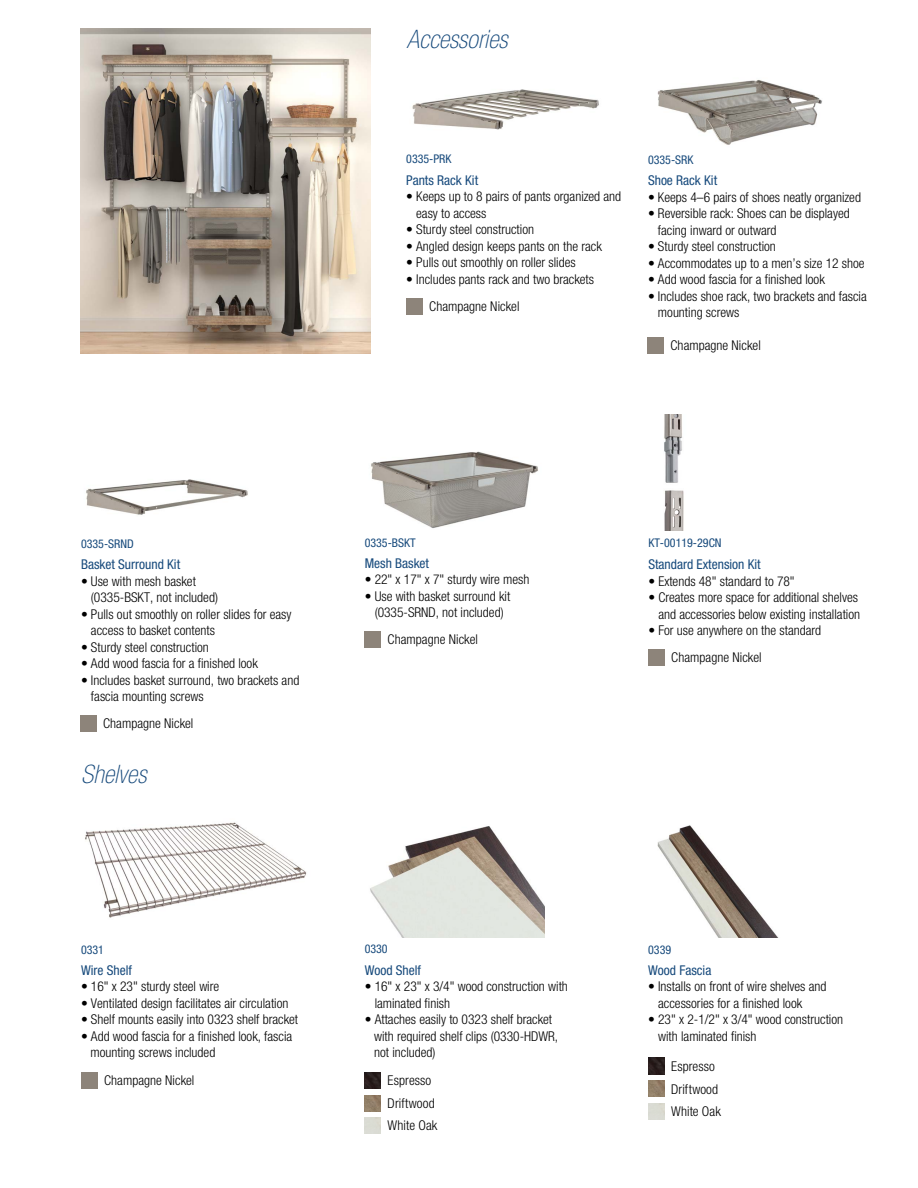
<style>
.page{position:relative;width:918px;height:1188px;background:#fff}
.page>*{position:absolute;margin:0;border:0;box-sizing:border-box;transform-origin:0 0}
.t1{font:italic 100 condensed 25.5px "Helvetica Neue";color:#174a7c}
.t2{font:300 condensed 13.5px/16.5px "Helvetica Neue";color:#000}
.t3{font:condensed 13.5px "Helvetica Neue";color:#174a7c}
.t4{font:condensed 12px "Helvetica Neue";color:#174a7c}
.s1{font-weight:400;font-stretch:normal}
</style>
<div class="page">
<img style="left:412px;top:89px;width:187px;height:41px">
<img style="left:657px;top:80px;width:165px;height:65px">
<img style="left:85px;top:822px;width:222px;height:96px">
<img style="left:370px;top:826px;width:175px;height:112px">
<img style="left:657px;top:825px;width:122px;height:113px">
<div style="left:406px;top:298px;width:16px;height:16px;background:#8d847a"></div>
<div style="left:648px;top:337px;width:16px;height:16px;background:#8d847a"></div>
<img style="left:371px;top:451px;width:167px;height:77px">
<div style="left:365px;top:632px;width:16px;height:16px;background:#8d847a"></div>
<img style="left:86px;top:479px;width:162px;height:36px">
<div style="left:80px;top:716px;width:16px;height:16px;background:#8d847a"></div>
<div style="left:81px;top:1072px;width:16px;height:17px;background:#8d847a"></div>
<img style="left:365px;top:1072px;width:16px;height:17px">
<img style="left:365px;top:1095px;width:16px;height:16px">
<div style="left:648px;top:650px;width:17px;height:16px;background:#8d847a"></div>
<img style="left:664px;top:415px;width:20px;height:115px">
<img style="left:648px;top:1058px;width:16px;height:16px">
<img style="left:648px;top:1081px;width:16px;height:16px">
<img style="left:80px;top:28px;width:290px;height:325px">
<h1 class="t1" style="left:407px;top:24px;width:102px">Accessories</h1>
<p class="t4" style="left:406px;top:152px;width:47px">0335-PRK</p>
<p class="t3" style="left:406px;top:172px;width:73px">Pants Rack Kit</p>
<p class="t2" style="left:416px;top:188px;width:207px;text-indent:-10px"><span class="s1">•</span> Keeps up to 8 pairs of pants organized and easy to access</p>
<p class="t2" style="left:406px;top:221px;width:129px"><span class="s1">•</span> Sturdy steel construction</p>
<p class="t2" style="left:406px;top:237px;width:197px"><span class="s1">•</span> Angled design keeps pants on the rack</p>
<p class="t2" style="left:406px;top:254px;width:171px"><span class="s1">•</span> Pulls out smoothly on roller slides</p>
<p class="t2" style="left:406px;top:270px;width:189px"><span class="s1">•</span> Includes pants rack and two brackets</p>
<p class="t2" style="left:429px;top:298px;width:92px">Champagne Nickel</p>
<p class="t4" style="left:648px;top:153px;width:47px">0335-SRK</p>
<p class="t3" style="left:648px;top:172px;width:71px">Shoe Rack Kit</p>
<p class="t2" style="left:648px;top:188px;width:215px"><span class="s1">•</span> Keeps 4–6 pairs of shoes neatly organized</p>
<p class="t2" style="left:658px;top:205px;width:193px;text-indent:-10px"><span class="s1">•</span> Reversible rack: Shoes can be displayed facing inward or outward</p>
<p class="t2" style="left:648px;top:238px;width:129px"><span class="s1">•</span> Sturdy steel construction</p>
<p class="t2" style="left:648px;top:254px;width:218px"><span class="s1">•</span> Accommodates up to a men’s size 12 shoe</p>
<p class="t2" style="left:648px;top:271px;width:178px"><span class="s1">•</span> Add wood fascia for a finished look</p>
<p class="t2" style="left:658px;top:287px;width:210px;text-indent:-10px"><span class="s1">•</span> Includes shoe rack, two brackets and fascia mounting screws</p>
<p class="t2" style="left:671px;top:336px;width:92px">Champagne Nickel</p>
<p class="t4" style="left:81px;top:537px;width:54px">0335-SRND</p>
<p class="t3" style="left:81px;top:557px;width:101px">Basket Surround Kit</p>
<p class="t2" style="left:91px;top:572px;width:129px;text-indent:-10px"><span class="s1">•</span> Use with mesh basket (0335-BSKT, not included)</p>
<p class="t2" style="left:91px;top:605px;width:202px;text-indent:-10px"><span class="s1">•</span> Pulls out smoothly on roller slides for easy access to basket contents</p>
<p class="t2" style="left:81px;top:638px;width:129px"><span class="s1">•</span> Sturdy steel construction</p>
<p class="t2" style="left:81px;top:655px;width:178px"><span class="s1">•</span> Add wood fascia for a finished look</p>
<p class="t2" style="left:91px;top:671px;width:210px;text-indent:-10px"><span class="s1">•</span> Includes basket surround, two brackets and fascia mounting screws</p>
<p class="t2" style="left:103px;top:715px;width:92px">Champagne Nickel</p>
<h1 class="t1" style="left:81px;top:760px;width:67px">Shelves</h1>
<p class="t4" style="left:81px;top:942px;width:25px">0331</p>
<p class="t3" style="left:81px;top:962px;width:52px">Wire Shelf</p>
<p class="t2" style="left:81px;top:978px;width:140px"><span class="s1">•</span> 16" x 23" sturdy steel wire</p>
<p class="t2" style="left:81px;top:995px;width:209px"><span class="s1">•</span> Ventilated design facilitates air circulation</p>
<p class="t2" style="left:81px;top:1011px;width:219px"><span class="s1">•</span> Shelf mounts easily into 0323 shelf bracket</p>
<p class="t2" style="left:90px;top:1028px;width:203px;text-indent:-9px"><span class="s1">•</span> Add wood fascia for a finished look, fascia mounting screws included</p>
<p class="t4" style="left:365px;top:535px;width:53px">0335-BSKT</p>
<p class="t3" style="left:365px;top:555px;width:66px">Mesh Basket</p>
<p class="t2" style="left:365px;top:571px;width:166px"><span class="s1">•</span> 22" x 17" x 7" sturdy wire mesh</p>
<p class="t2" style="left:365px;top:588px;width:147px;text-align:center"><span class="s1">•</span> Use with basket surround kit (0335-SRND, not included)</p>
<p class="t2" style="left:388px;top:631px;width:92px">Champagne Nickel</p>
<p class="t4" style="left:365px;top:942px;width:25px">0330</p>
<p class="t3" style="left:365px;top:962px;width:58px">Wood Shelf</p>
<p class="t2" style="left:375px;top:978px;width:195px;text-indent:-10px"><span class="s1">•</span> 16" x 23" x 3/4" wood construction with laminated finish</p>
<p class="t2" style="left:374px;top:1011px;width:186px;text-indent:-9px"><span class="s1">•</span> Attaches easily to 0323 shelf bracket with required shelf clips (0330-HDWR, not included)</p>
<p class="t2" style="left:104px;top:1072px;width:92px">Champagne Nickel</p>
<p class="t2" style="left:388px;top:1069px;width:51px;line-height:22.6px">Espresso<br>Driftwood<br>White Oak</p>
<p class="t4" style="left:648px;top:536px;width:75px">KT-00119-29CN</p>
<p class="t3" style="left:648px;top:557px;width:114px">Standard Extension Kit</p>
<p class="t2" style="left:648px;top:573px;width:148px"><span class="s1">•</span> Extends 48" standard to 78"</p>
<p class="t2" style="left:648px;top:589px;width:213px;text-align:right"><span class="s1">•</span> Creates more space for additional shelves and accessories below existing installation</p>
<p class="t2" style="left:648px;top:622px;width:174px"><span class="s1">•</span> For use anywhere on the standard</p>
<p class="t2" style="left:671px;top:649px;width:92px">Champagne Nickel</p>
<p class="t4" style="left:648px;top:942px;width:25px">0339</p>
<p class="t3" style="left:648px;top:962px;width:65px">Wood Fascia</p>
<p class="t2" style="left:658px;top:978px;width:170px;text-indent:-10px"><span class="s1">•</span> Installs on front of wire shelves and accessories for a finished look</p>
<p class="t2" style="left:658px;top:1011px;width:187px;text-indent:-10px"><span class="s1">•</span> 23" x 2-1/2" x 3/4" wood construction with laminated finish</p>
<p class="t2" style="left:671px;top:1055px;width:51px;line-height:22.6px">Espresso<br>Driftwood<br>White Oak</p>
</div>
